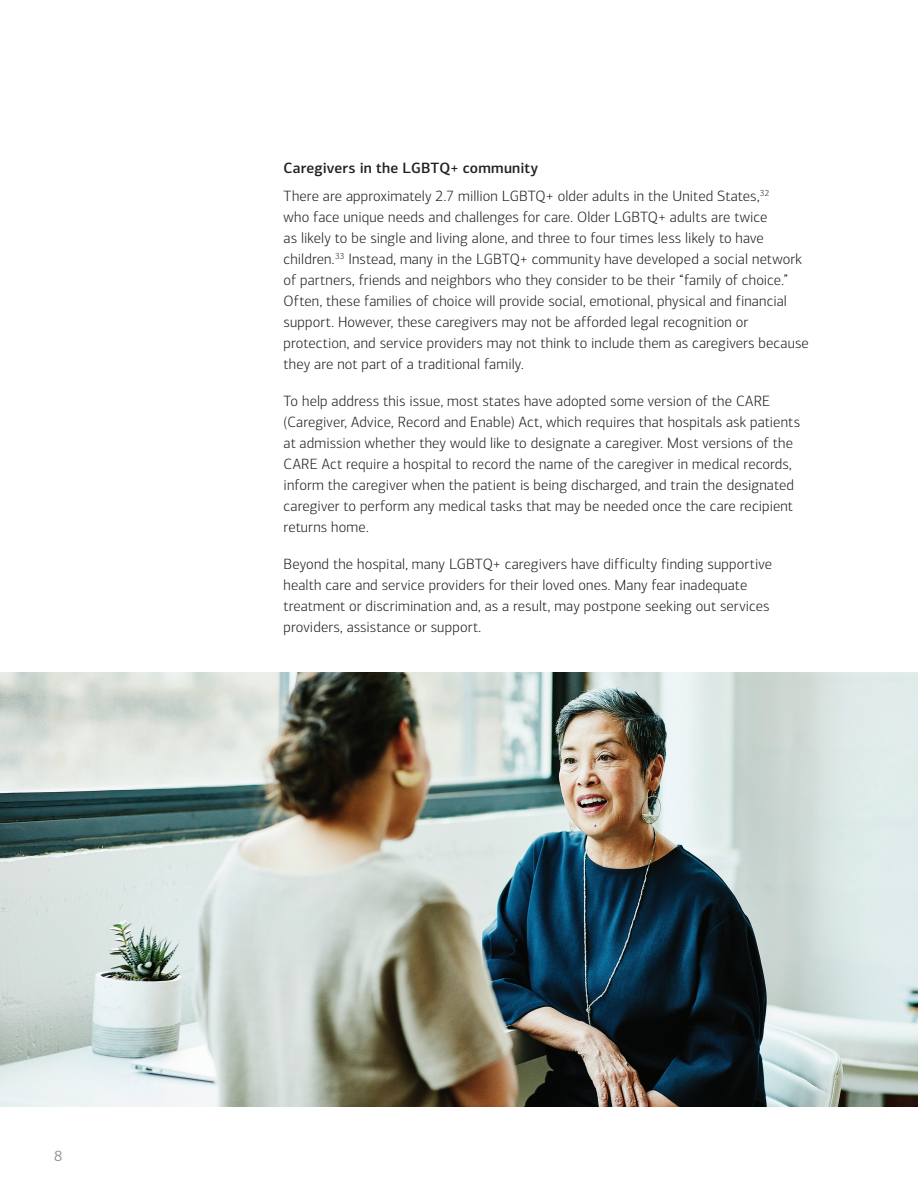
<style>
.page{position:relative;width:918px;height:1188px;background:#fff}
.page>*{position:absolute;margin:0;border:0;box-sizing:border-box;transform-origin:0 0}
.t1{font:300 15px/21px "Connections";letter-spacing:.01em;color:#231f20}
.t2{font:500 15px "Connections";letter-spacing:.01em;color:#231f20}
.t3{font:15px "Connections";color:#939598}
</style>
<div class="page">
<img style="left:0;top:673px;width:918px;height:434px">
<p class="t3" style="left:54px;top:1147px;width:10px">8</p>
<h3 class="t2" style="left:284px;top:159px;width:256px">Caregivers in the LGBTQ+ community</h3>
<p class="t1" style="left:284px;top:186px;width:527px">There are approximately 2.7 million LGBTQ+ older adults in the United States,<sup>32<br></sup>who face unique needs and challenges for care. Older LGBTQ+ adults are twice<br>as likely to be single and living alone, and three to four times less likely to have children.<sup>33</sup> Instead, many in the LGBTQ+ community have developed a social network of partners, friends and neighbors who they consider to be their “family of choice.” Often, these families of choice will provide social, emotional, physical and financial support. However, these caregivers may not be afforded legal recognition or protection, and service providers may not think to include them as caregivers because they are not part of a traditional family.</p>
<p class="t1" style="left:284px;top:391px;width:518px">To help address this issue, most states have adopted some version of the CARE (Caregiver, Advice, Record and Enable) Act, which requires that hospitals ask patients at admission whether they would like to designate a caregiver. Most versions of the CARE Act require a hospital to record the name of the caregiver in medical records, inform the caregiver when the patient is being discharged, and train the designated caregiver to perform any medical tasks that may be needed once the care recipient returns home.</p>
<p class="t1" style="left:284px;top:554px;width:490px">Beyond the hospital, many LGBTQ+ caregivers have difficulty finding supportive health care and service providers for their loved ones. Many fear inadequate treatment or discrimination and, as a result, may postpone seeking out services providers, assistance or support.</p>
</div>
